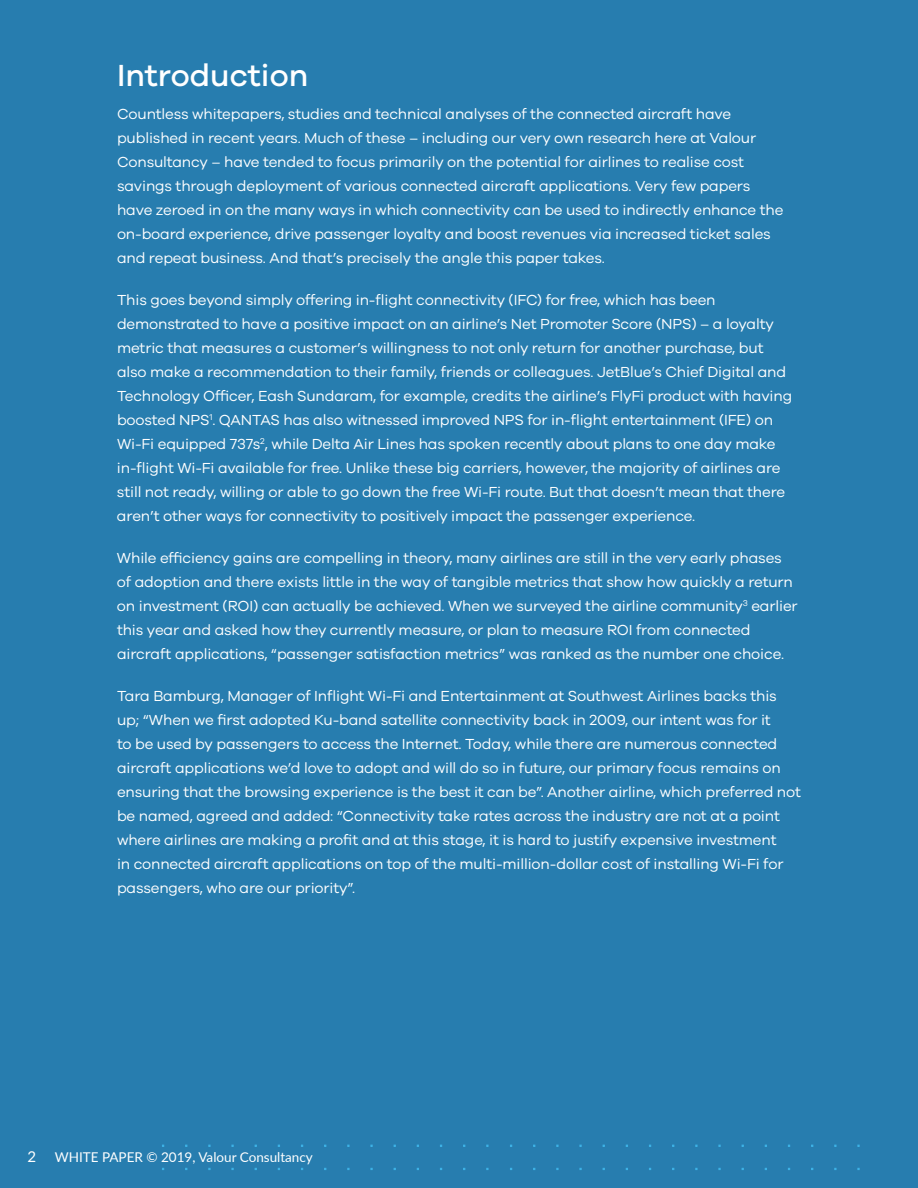
<style>
.page{position:relative;width:918px;height:1188px;background:#277daf}
.page>*{position:absolute;margin:0;border:0;box-sizing:border-box;transform-origin:0 0}
.t1{font:500 31.5px "Galano Grotesque";color:#fff}
.Intro_text{font:15px/24px "Galano Grotesque";letter-spacing:-.01em;color:#fff}
.t2{font:15px "Lato";color:#fff}
.Footer-left{font:13.5px "Lato";color:#fff}
</style>
<div class="page">
<p class="t1" style="left:117px;top:56px;width:193px">Introduction</p>
<p class="Intro_text" style="left:117px;top:101px;width:668px">Countless whitepapers, studies and technical analyses of the connected aircraft have published in recent years. Much of these – including our very own research here at Valour Consultancy – have tended to focus primarily on the potential for airlines to realise cost savings through deployment of various connected aircraft applications. Very few papers have zeroed in on the many ways in which connectivity can be used to indirectly enhance the on-board experience, drive passenger loyalty and boost revenues via increased ticket sales and repeat business. And that’s precisely the angle this paper takes.</p>
<p class="Intro_text" style="left:117px;top:287px;width:677px">This goes beyond simply offering in-flight connectivity (IFC) for free, which has been demonstrated to have a positive impact on an airline’s Net Promoter Score (NPS) – a loyalty metric that measures a customer’s willingness to not only return for another purchase, but also make a recommendation to their family, friends or colleagues. JetBlue’s Chief Digital and Technology Officer, Eash Sundaram, for example, credits the airline’s FlyFi product with having boosted NPS<sup>1</sup>. QANTAS has also witnessed improved NPS for in-flight entertainment (IFE) on Wi-Fi equipped 737s<sup>2</sup>, while Delta Air Lines has spoken recently about plans to one day make in-flight Wi-Fi available for free. Unlike these big carriers, however, the majority of airlines are still not ready, willing or able to go down the free Wi-Fi route. But that doesn’t mean that there aren’t other ways for connectivity to positively impact the passenger experience.</p>
<p class="Intro_text" style="left:117px;top:545px;width:682px">While efficiency gains are compelling in theory, many airlines are still in the very early phases of adoption and there exists little in the way of tangible metrics that show how quickly a return on investment (ROI) can actually be achieved. When we surveyed the airline community<sup>3</sup> earlier this year and asked how they currently measure, or plan to measure ROI from connected aircraft applications, “passenger satisfaction metrics” was ranked as the number one choice.</p>
<p class="Intro_text" style="left:117px;top:683px;width:686px">Tara Bamburg, Manager of Inflight Wi-Fi and Entertainment at Southwest Airlines backs this up; “When we first adopted Ku-band satellite connectivity back in 2009, our intent was for it<br>to be used by passengers to access the Internet. Today, while there are numerous connected aircraft applications we’d love to adopt and will do so in future, our primary focus remains on ensuring that the browsing experience is the best it can be”. Another airline, which preferred not be named, agreed and added: “Connectivity take rates across the industry are not at a point where airlines are making a profit and at this stage, it is hard to justify expensive investment<br>in connected aircraft applications on top of the multi-million-dollar cost of installing Wi-Fi for passengers, who are our priority”.</p>
<p class="t2" style="left:28px;top:1146px;width:10px">2</p>
<p class="Footer-left" style="left:55px;top:1147px;width:260px">WHITE PAPER © 2019, Valour Consultancy</p>
</div>
